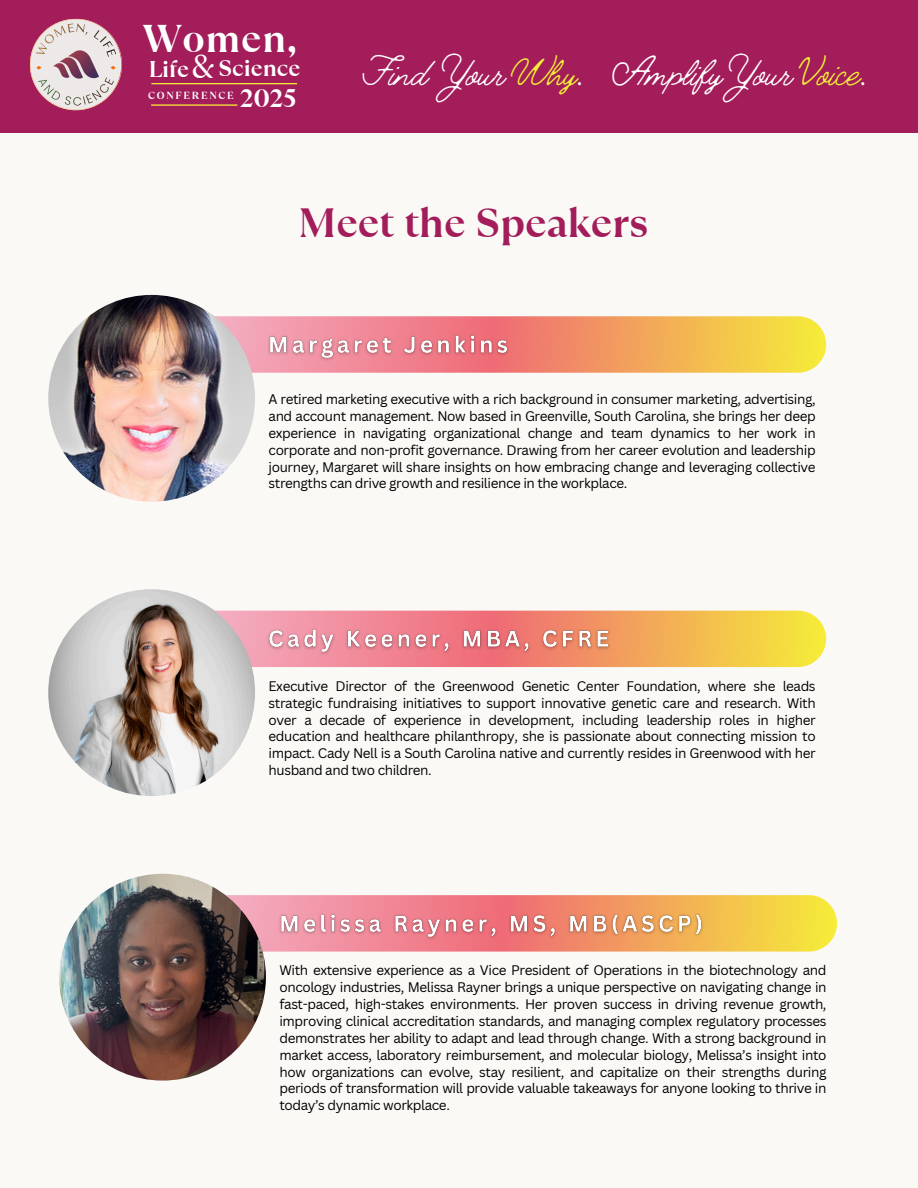
<style>
.page{position:relative;width:918px;height:1188px;background:#a21d5a}
.page>*{position:absolute;margin:0;border:0;box-sizing:border-box;transform-origin:0 0}
.t1{font:300 43.8px "Jimmy Script";color:#fff}
.t2{font:700 40.8px "TT Ramillas";letter-spacing:-.005em;color:#a21d5a}
.t3{font:700 38.55px "TT Ramillas";letter-spacing:.015em;color:#fff}
.t4{font:33.3px "TT Ramillas";color:#fff}
.t5{font:700 25.35px "TT Ramillas";color:#fff}
.t6{font:700 22.65px "TT Ramillas";color:#fff}
.t7{font:13.5px/16.8px "Canva Sans";letter-spacing:-.03em;color:#000;text-align:justify}
.t8{font:700 10.35px "TT Ramillas";letter-spacing:.17em;color:#fff}
.s1{color:#f6ef37}
</style>
<div class="page">
<div style="left:0;top:133px;width:918px;height:1055px;background:#faf9f6"></div>
<img style="left:30px;top:18px;width:92px;height:93px">
<hr style="left:151px;top:83px;width:146px;height:1px;background:#f6ef37">
<hr style="left:151px;top:104px;width:86px;height:2px;background:#f6ef37">
<svg style="left:164px;top:895px;width:673px;height:57px;background:#f2ac6d"></svg>
<img style="left:59px;top:874px;width:207px;height:207px;border-radius:50%">
<svg style="left:153px;top:611px;width:673px;height:56px;background:#f2ac67"></svg>
<img style="left:48px;top:589px;width:207px;height:207px;border-radius:50%">
<svg style="left:153px;top:316px;width:673px;height:57px;background:#f2a66a"></svg>
<img style="left:48px;top:295px;width:207px;height:207px;border-radius:50%">
<img style="left:274px;top:907px;width:434px;height:37px">
<img style="left:264px;top:622px;width:352px;height:38px">
<img style="left:264px;top:328px;width:250px;height:37px">
<p class="t3" style="left:143px;top:12px;width:155px">Women,</p>
<h1 class="t6" style="left:149px;top:53px;width:42px">Life</h1>
<h4 class="t4" style="left:191px;top:43px;width:24px">&amp;</h4>
<p class="t6" style="left:219px;top:52px;width:83px">Science</p>
<p class="t8" style="left:148px;top:88px;width:87px">CONFERENCE</p>
<h3 class="t5" style="left:240px;top:80px;width:58px">2025</h3>
<h4 class="t1" style="left:363px;top:45px;width:223px">Find Your <span class="s1">Why</span>.</h4>
<h3 class="t1" style="left:611px;top:45px;width:258px">Amplify Your <span class="s1">Voice</span>.</h3>
<h3 class="t2" style="left:299px;top:194px;width:351px">Meet the Speakers</h3>
<p class="t7" style="left:269px;top:390px;width:549px">A retired marketing executive with a rich background in consumer marketing, advertising, and account management. Now based in Greenville, South Carolina, she brings her deep experience in navigating organizational change and team dynamics to her work in corporate and non-profit governance. Drawing from her career evolution and leadership journey, Margaret will share insights on how embracing change and leveraging collective strengths can drive growth and resilience in the workplace.</p>
<p class="t7" style="left:269px;top:677px;width:549px">Executive Director of the Greenwood Genetic Center Foundation, where she leads strategic fundraising initiatives to support innovative genetic care and research. With over a decade of experience in development, including leadership roles in higher education and healthcare philanthropy, she is passionate about connecting mission to impact. Cady Nell is a South Carolina native and currently resides in Greenwood with her husband and two children.</p>
<h2 class="t7" style="left:279px;top:962px;width:549px">With extensive experience as a Vice President of Operations in the biotechnology and oncology industries, Melissa Rayner brings a unique perspective on navigating change in fast-paced, high-stakes environments. Her proven success in driving revenue growth, improving clinical accreditation standards, and managing complex regulatory processes demonstrates her ability to adapt and lead through change. With a strong background in market access, laboratory reimbursement, and molecular biology, Melissa’s insight into how organizations can evolve, stay resilient, and capitalize on their strengths during periods of transformation will provide valuable takeaways for anyone looking to thrive in today’s dynamic workplace.</h2>
</div>
